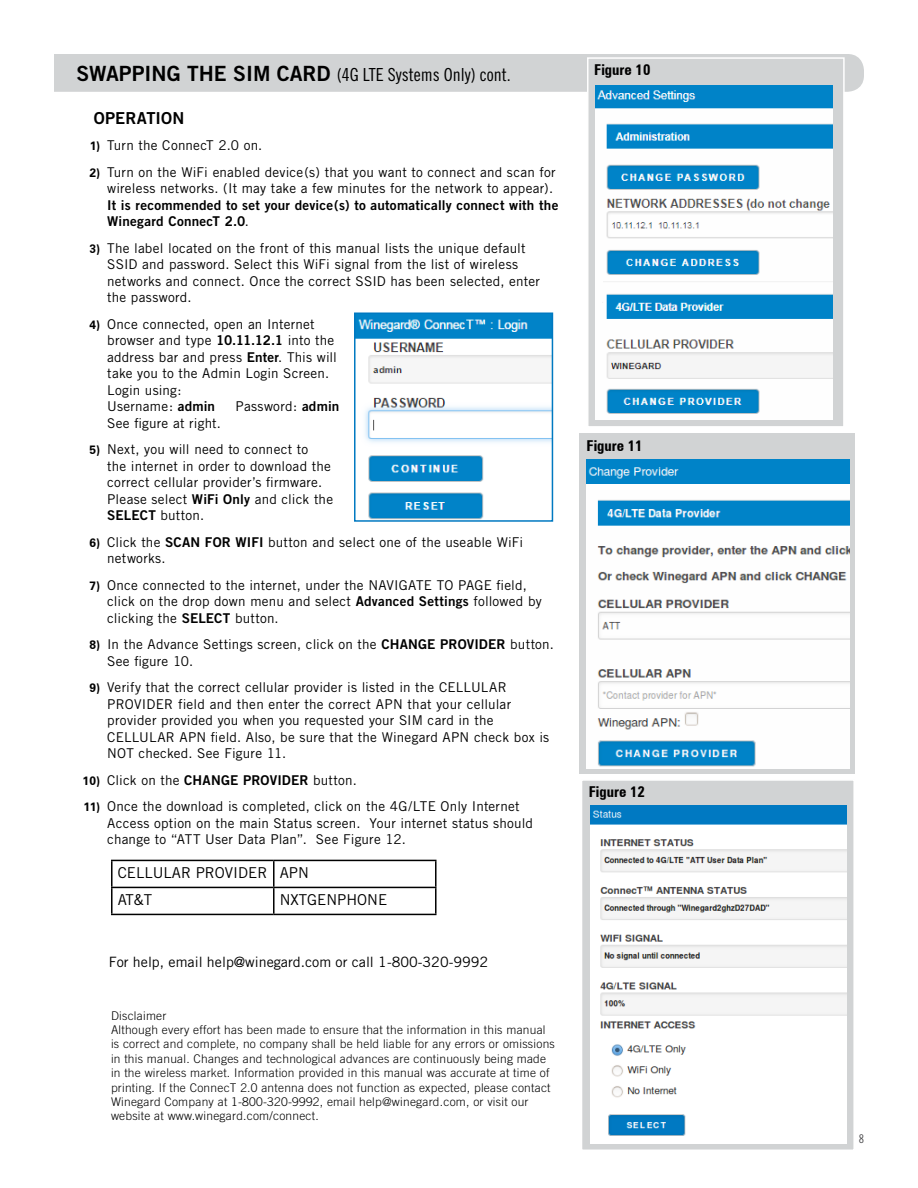
<style>
.page{position:relative;width:918px;height:1188px;background:#fff}
.page>*{position:absolute;margin:0;border:0;box-sizing:border-box;transform-origin:0 0}
.t1{font:18px "Trade Gothic Cond Eighteen";color:#000}
.t2{font:16.5px "Trade Gothic Bold Two";letter-spacing:.005em;color:#000}
.t3{font:15px/27px "Trade Gothic";color:#000}
.t4{font:700 condensed 15px "Zurich BT";color:#000}
.t5{font:14.25px "Trade Gothic";color:#000}
.t6{font:13.5px/16.5px "Trade Gothic";letter-spacing:.015em;color:#000}
.t7{font:13.5px/16.5px "Trade Gothic Bold Two";letter-spacing:.02em;color:#000}
.t8{font:300 12px/14.4px "Trade Gothic";letter-spacing:.02em;color:#000}
.t9{font:12px "Trade Gothic Cond Eighteen";color:#4d4d4f}
.s1{font-family:"Trade Gothic Bold Two";font-size:21px}
.s2{font-family:"Zurich BT";font-weight:700;font-size:12px}
.s3{font-family:"Trade Gothic"}
.s4{font-family:"Trade Gothic Bold Two"}
</style>
<div class="page">
<div style="left:54px;top:54px;width:810px;height:38px;background:#d1d3d4"></div>
<div style="left:580px;top:433px;width:275px;height:341px;background:#d1d3d4"></div>
<div style="left:587px;top:57px;width:258px;height:371px;background:#d1d3d4;border:2px solid #fff"></div>
<div style="left:581px;top:779px;width:274px;height:372px;background:#d1d3d4;border:2px solid #fff"></div>
<img style="left:595px;top:85px;width:238px;height:335px">
<img style="left:357px;top:316px;width:193px;height:203px">
<div style="left:354px;top:313px;width:199px;height:209px;border:2px solid #0079c1"></div>
<img style="left:587px;top:460px;width:262px;height:309px">
<img style="left:591px;top:805px;width:255px;height:339px">
<hr style="left:111px;top:860px;width:163px;height:1px;background:#000">
<hr style="left:111px;top:861px;width:2px;height:26px;background:#000">
<hr style="left:274px;top:860px;width:163px;height:1px;background:#000">
<hr style="left:273px;top:861px;width:2px;height:26px;background:#000">
<hr style="left:435px;top:861px;width:2px;height:26px;background:#000">
<hr style="left:111px;top:887px;width:163px;height:1px;background:#000">
<hr style="left:111px;top:888px;width:2px;height:26px;background:#000">
<hr style="left:274px;top:887px;width:163px;height:1px;background:#000">
<hr style="left:273px;top:888px;width:2px;height:26px;background:#000">
<hr style="left:435px;top:888px;width:2px;height:26px;background:#000">
<hr style="left:111px;top:914px;width:163px;height:1px;background:#000">
<hr style="left:274px;top:914px;width:163px;height:1px;background:#000">
<h1 class="t1" style="left:76px;top:64px;width:436px"><span class="s1">SWAPPING THE SIM CARD</span> (4G LTE Systems Only) cont.</h1>
<p class="t2" style="left:94px;top:108px;width:92px">OPERATION</p>
<p class="t6" style="left:90px;top:137px;width:174px"><span class="s2">1)</span> Turn the ConnecT 2.0 on.</p>
<p class="t6" style="left:89px;top:163px;width:468px;text-align:right"><span class="s2">2)</span> Turn on the WiFi enabled device(s) that you want to connect and scan for wireless networks. (It may take a few minutes for the network to appear).</p>
<p class="t7" style="left:107px;top:196px;width:453px">It is recommended to set your device(s) to automatically connect with the<br>Winegard ConnecT 2.0<span class="s3">.</span></p>
<p class="t6" style="left:107px;top:239px;width:434px;text-indent:-18px"><span class="s2">3)</span> The label located on the front of this manual lists the unique default SSID and password. Select this WiFi signal from the list of wireless networks and connect. Once the correct SSID has been selected, enter the password.</p>
<p class="t6" style="left:107px;top:315px;width:231px;text-indent:-18px"><span class="s2">4)</span> Once connected, open an Internet browser and type <span class="s4">10.11.12.1</span> into the address bar and press <span class="s4">Enter</span>. This will take you to the Admin Login Screen.<br>Login using:<br>Username: <span class="s4">admin</span></p>
<p class="t6" style="left:236px;top:398px;width:105px">Password: <span class="s4">admin</span></p>
<p class="t6" style="left:107px;top:414px;width:115px">See figure at right.</p>
<p class="t6" style="left:107px;top:441px;width:227px;text-indent:-18px"><span class="s2">5)</span> Next, you will need to connect to<br>the internet in order to download the correct cellular provider’s firmware.<br>Please select <span class="s4">WiFi Only</span> and click the<br><span class="s4">SELECT</span> button.</p>
<p class="t6" style="left:107px;top:533px;width:418px;text-indent:-18px"><span class="s2">6)</span> Click the <span class="s4">SCAN FOR WIFI</span> button and select one of the useable WiFi networks.</p>
<p class="t6" style="left:107px;top:576px;width:436px;text-indent:-18px"><span class="s2">7)</span> Once connected to the internet, under the NAVIGATE TO PAGE field, click on the drop down menu and select <span class="s4">Advanced Settings</span> followed by clicking the <span class="s4">SELECT</span> button.</p>
<p class="t6" style="left:107px;top:636px;width:448px;text-indent:-18px"><span class="s2">8)</span> In the Advance Settings screen, click on the <span class="s4">CHANGE PROVIDER</span> button.<br>See figure 10.</p>
<p class="t6" style="left:107px;top:679px;width:443px;text-indent:-18px"><span class="s2">9)</span> Verify that the correct cellular provider is listed in the CELLULAR PROVIDER field and then enter the correct APN that your cellular provider provided you when you requested your SIM card in the CELLULAR APN field. Also, be sure that the Winegard APN check box is NOT checked. See Figure 11.</p>
<p class="t6" style="left:83px;top:771px;width:276px"><span class="s2">10)</span> Click on the <span class="s4">CHANGE PROVIDER</span> button.</p>
<p class="t6" style="left:107px;top:798px;width:427px;text-indent:-24px"><span class="s2">11)</span> Once the download is completed, click on the 4G/LTE Only Internet<br>Access option on the main Status screen. Your internet status should change to “ATT User Data Plan”. See Figure 12.</p>
<p class="t3" style="left:118px;top:859px;width:193px">CELLULAR PROVIDER APN<br>AT&amp;T</p>
<p class="t3" style="left:280px;top:886px;width:109px">NXTGENPHONE</p>
<p class="t5" style="left:109px;top:953px;width:381px">For help, email help@winegard.com or call 1-800-320-9992</p>
<p class="t8" style="left:111px;top:1008px;width:445px">Disclaimer<br>Although every effort has been made to ensure that the information in this manual is correct and complete, no company shall be held liable for any errors or omissions in this manual. Changes and technological advances are continuously being made in the wireless market. Information provided in this manual was accurate at time of printing. If the ConnecT 2.0 antenna does not function as expected, please contact Winegard Company at 1-800-320-9992, email help@winegard.com, or visit our website at www.winegard.com/connect.</p>
<p class="t4" style="left:594px;top:61px;width:58px">Figure 10</p>
<p class="t4" style="left:586px;top:436px;width:58px">Figure 11</p>
<p class="t4" style="left:589px;top:783px;width:58px">Figure 12</p>
<p class="t9" style="left:859px;top:1132px;width:7px">8</p>
</div>
